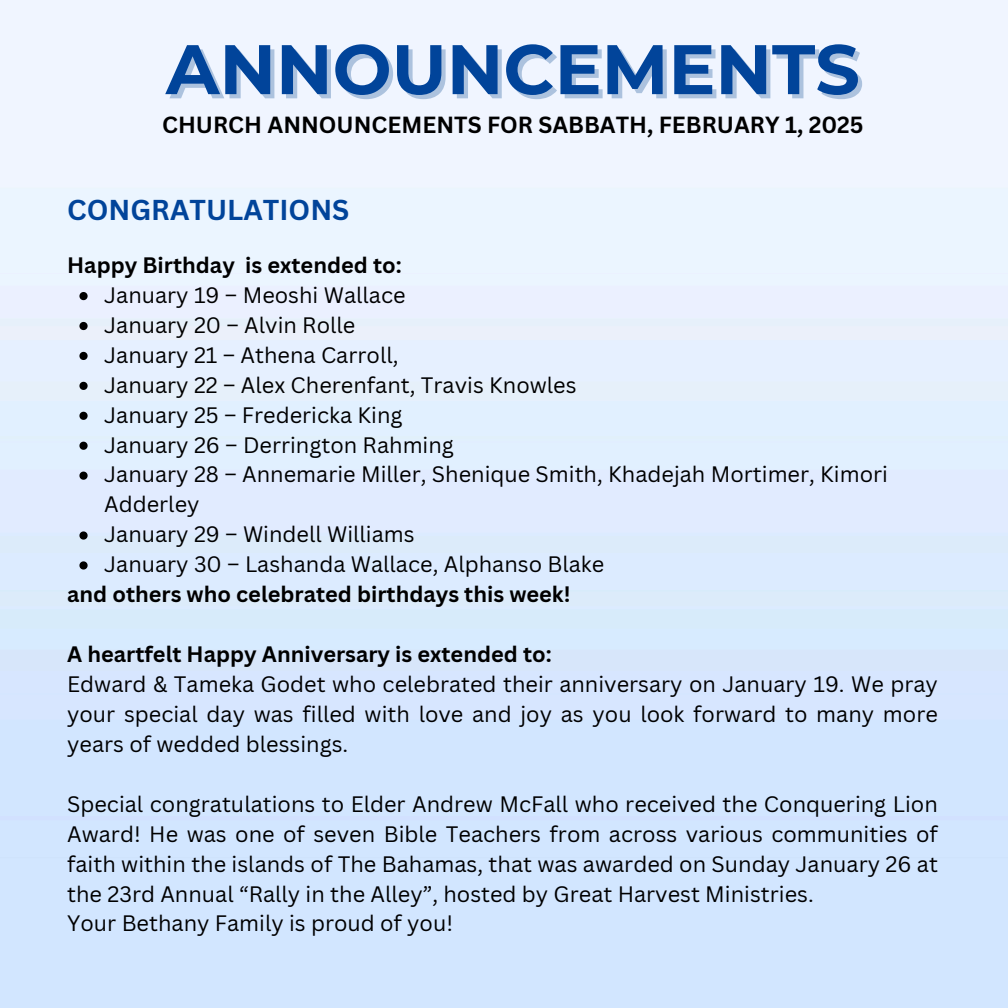
<style>
.page{position:relative;width:1008px;height:1008px;background:#fff}
.page>*{position:absolute;margin:0;border:0;box-sizing:border-box;transform-origin:0 0}
.t1{font:700 70px "Montserrat";color:#01449a}
.t2{font:700 28px "Canva Sans";color:#01449a}
.t3{font:700 22.75px "Canva Sans";color:#000}
.t4{font:21.7px/29.9px "Canva Sans";color:#000;text-align:justify}
.t5{font:700 21.7px "Canva Sans";color:#000}
</style>
<div class="page">
<svg style="left:79px;top:292px;width:9px;height:8px"></svg>
<svg style="left:79px;top:322px;width:9px;height:8px"></svg>
<svg style="left:79px;top:352px;width:9px;height:8px"></svg>
<svg style="left:79px;top:382px;width:9px;height:8px"></svg>
<svg style="left:79px;top:412px;width:9px;height:8px"></svg>
<svg style="left:79px;top:442px;width:9px;height:8px"></svg>
<svg style="left:79px;top:472px;width:9px;height:8px"></svg>
<svg style="left:79px;top:531px;width:9px;height:9px"></svg>
<svg style="left:79px;top:561px;width:9px;height:9px"></svg>
<h1 class="t1" style="left:166px;top:26px;width:696px">ANNOUNCEMENTS</h1>
<p class="t3" style="left:162px;top:109px;width:703px">CHURCH ANNOUNCEMENTS FOR SABBATH, FEBRUARY 1, 2025</p>
<h3 class="t2" style="left:67px;top:190px;width:284px">CONGRATULATIONS</h3>
<h2 class="t5" style="left:67px;top:250px;width:336px">Happy Birthday is extended to:</h2>
<h4 class="t4" style="left:104px;top:280px;width:303px">January 19 – Meoshi Wallace</h4>
<p class="t4" style="left:104px;top:309px;width:253px">January 20 – Alvin Rolle</p>
<p class="t4" style="left:104px;top:339px;width:296px">January 21 – Athena Carroll,</p>
<p class="t4" style="left:104px;top:369px;width:474px">January 22 – Alex Cherenfant, Travis Knowles</p>
<p class="t4" style="left:104px;top:399px;width:300px">January 25 – Fredericka King</p>
<p class="t4" style="left:104px;top:429px;width:351px">January 26 – Derrington Rahming</p>
<p class="t4" style="left:104px;top:459px;width:785px">January 28 – Annemarie Miller, Shenique Smith, Khadejah Mortimer, Kimori<br>Adderley</p>
<p class="t4" style="left:104px;top:519px;width:312px">January 29 – Windell Williams</p>
<p class="t4" style="left:104px;top:549px;width:502px">January 30 – Lashanda Wallace, Alphanso Blake</p>
<p class="t5" style="left:67px;top:579px;width:505px">and others who celebrated birthdays this week!</p>
<h4 class="t5" style="left:67px;top:639px;width:486px">A heartfelt Happy Anniversary is extended to:</h4>
<p class="t4" style="left:67px;top:669px;width:872px">Edward &amp; Tameka Godet who celebrated their anniversary on January 19. We pray your special day was filled with love and joy as you look forward to many more years of wedded blessings.</p>
<p class="t4" style="left:67px;top:788px;width:872px">Special congratulations to Elder Andrew McFall who received the Conquering Lion Award! He was one of seven Bible Teachers from across various communities of faith within the islands of The Bahamas, that was awarded on Sunday January 26 at the 23rd Annual “Rally in the Alley”, hosted by Great Harvest Ministries.</p>
<p class="t4" style="left:67px;top:908px;width:387px">Your Bethany Family is proud of you!</p>
</div>
